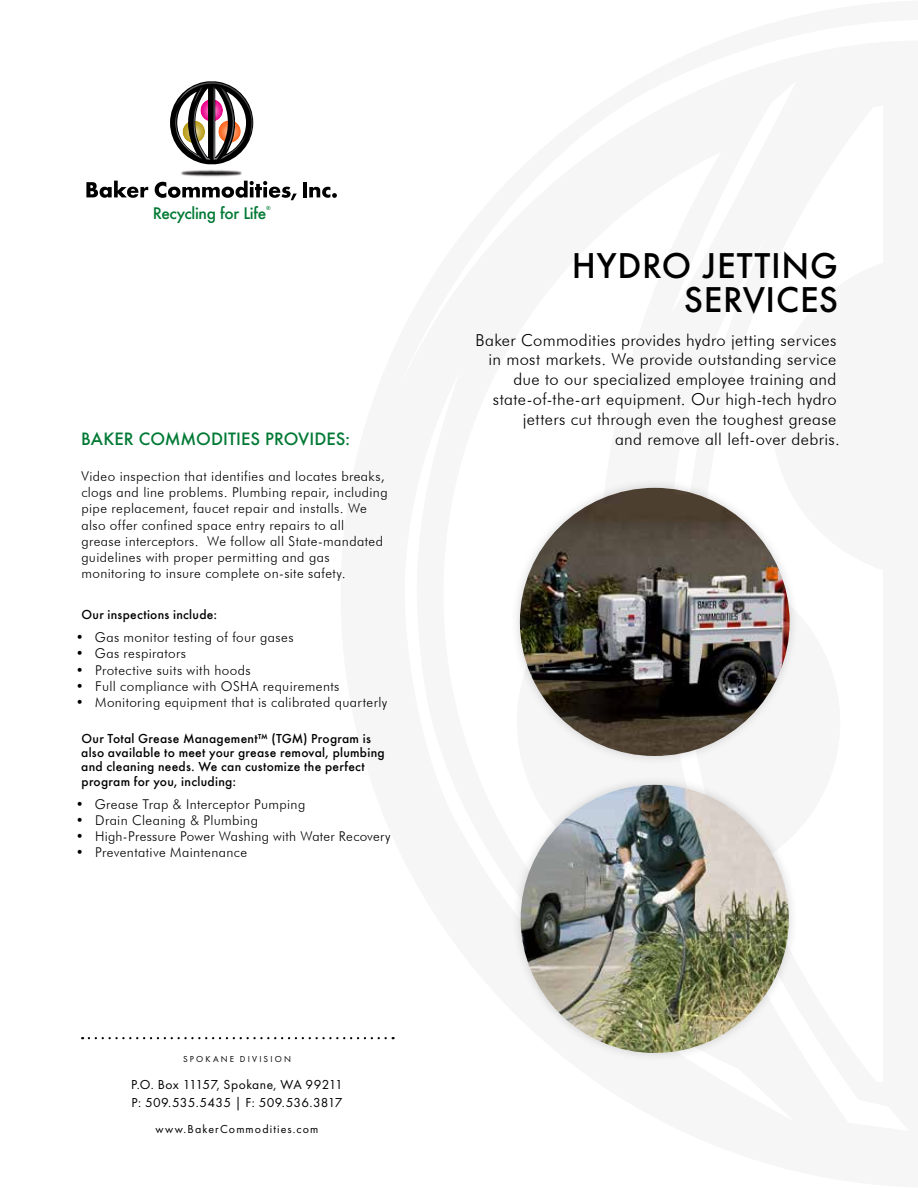
<style>
.page{position:relative;width:918px;height:1188px;background:#fff}
.page>*{position:absolute;margin:0;border:0;box-sizing:border-box;transform-origin:0 0}
.t1{font:500 33px/34.5px "Futura";letter-spacing:.02em;color:#000;text-align:right}
.t2{font:300 16.5px/19.8px "Futura BT";letter-spacing:.02em;color:#000;text-align:right}
.t3{font:500 16.5px "Futura";letter-spacing:.005em;color:#007934}
.t4{font:500 15.45px "Futura";letter-spacing:-.02em;color:#007934}
.t5{font:300 13.5px/16.2px "Futura BT";letter-spacing:.03em;color:#000}
.t6{font:13.5px/18px "Futura PT";letter-spacing:.02em;color:#000}
.t7{font:500 12px/14.4px "Futura";letter-spacing:.02em;color:#000}
.t8{font:12px "Futura PT";letter-spacing:.09em;color:#000}
.t9{font:9px "Futura PT";letter-spacing:.24em;color:#000}
.t10{font:500 5.4px "Futura";color:#007934}
</style>
<div class="page">
<img style="left:181px;top:170px;width:67px;height:11px">
<svg style="left:170px;top:81px;width:84px;height:84px"></svg>
<svg style="left:86px;top:181px;width:62px;height:17px"></svg>
<svg style="left:155px;top:181px;width:142px;height:19px"></svg>
<hr style="left:303px;top:182px;width:4px;height:15px;background:#000">
<svg style="left:309px;top:187px;width:28px;height:11px"></svg>
<svg style="left:89px;top:1037px;width:305px;height:2px"></svg>
<div style="left:511px;top:775px;width:287px;height:287px;background:#000;opacity:.15"></div>
<img style="left:521px;top:785px;width:268px;height:268px;border-radius:134px">
<div style="left:510px;top:478px;width:289px;height:287px;background:#f9f9f9"></div>
<img style="left:520px;top:488px;width:270px;height:268px">
<p class="t4" style="left:153px;top:202px;width:115px">Recycling for Life</p>
<p class="t10" style="left:266px;top:205px;width:6px">®</p>
<h1 class="t1" style="left:572px;top:248px;width:268px">HYDRO JETTING<br>SERVICES</h1>
<p class="t2" style="left:475px;top:330px;width:363px">Baker Commodities provides hydro jetting services in most markets. We provide outstanding service due to our specialized employee training and state-of-the-art equipment. Our high-tech hydro jetters cut through even the toughest grease</p>
<p class="t3" style="left:81px;top:428px;width:270px">BAKER COMMODITIES PROVIDES:</p>
<p class="t2" style="left:615px;top:429px;width:226px">and remove all left-over debris.</p>
<p class="t5" style="left:81px;top:468px;width:308px">Video inspection that identifies and locates breaks, clogs and line problems. Plumbing repair, including pipe replacement, faucet repair and installs. We also offer confined space entry repairs to all<br>grease interceptors. We follow all State-mandated guidelines with proper permitting and gas monitoring to insure complete on-site safety.</p>
<p class="t7" style="left:82px;top:607px;width:137px">Our inspections include:</p>
<p class="t5" style="left:76px;top:629px;width:219px">• Gas monitor testing of four gases</p>
<p class="t5" style="left:76px;top:645px;width:112px">• Gas respirators</p>
<p class="t5" style="left:76px;top:662px;width:176px">• Protective suits with hoods</p>
<p class="t5" style="left:76px;top:678px;width:265px">• Full compliance with OSHA requirements</p>
<p class="t5" style="left:76px;top:694px;width:313px">• Monitoring equipment that is calibrated quarterly</p>
<p class="t7" style="left:81px;top:731px;width:305px">Our Total Grease Management™ (TGM) Program is also available to meet your grease removal, plumbing and cleaning needs. We can customize the perfect program for you, including:</p>
<p class="t5" style="left:76px;top:796px;width:231px">• Grease Trap &amp; Interceptor Pumping</p>
<p class="t5" style="left:76px;top:812px;width:184px">• Drain Cleaning &amp; Plumbing</p>
<p class="t5" style="left:76px;top:828px;width:316px">• High-Pressure Power Washing with Water Recovery</p>
<p class="t5" style="left:76px;top:844px;width:173px">• Preventative Maintenance</p>
<p class="t9" style="left:183px;top:1054px;width:109px">SPOKANE DIVISION</p>
<p class="t6" style="left:131px;top:1076px;width:213px">P.O. Box 11157, Spokane, WA 99211<br>P: 509.535.5435 | F: 509.536.3817</p>
<p class="t8" style="left:156px;top:1122px;width:164px">www.BakerCommodities.com</p>
</div>
